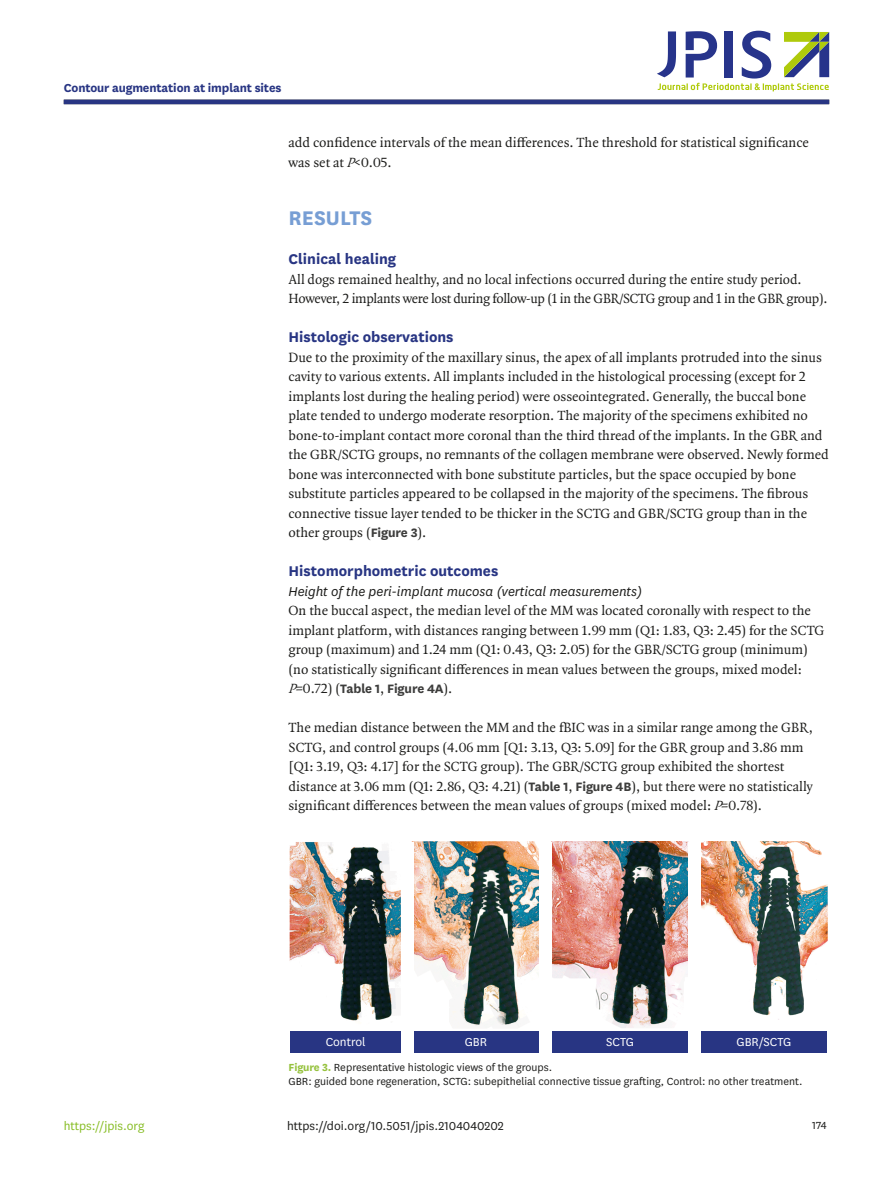
<style>
.page{position:relative;width:893px;height:1191px;background:#fff}
.page>*{position:absolute;margin:0;border:0;box-sizing:border-box;transform-origin:0 0}
.body_title1{font:700 23.1px "National";color:#779ed4}
.body_title2{font:700 16.5px "National";color:#283583}
.body_title2_stacked{font:700 16.5px "National";color:#283583}
.body_title3_stacked{font:italic 15px "National";color:#1d1d1b}
.body_p_first{font:14.25px/19.5px "Quadraat OT";color:#1d1d1b}
.body_p{font:14.25px/19.5px "Quadraat OT";color:#1d1d1b}
.doi_running_footer{font:13.5px "National";color:#1d1d1b}
.alt-title-type{font:700 13.5px "National";letter-spacing:-.01em;color:#283583}
.t1{font:13.5px "National";color:#fff}
.url{font:13.5px "National";color:#87bd25}
.fig_caption{font:12px/13.5px "National";color:#1d1d1b}
.s1{font-style:italic}
.s2{font-family:"National";font-weight:700;color:#3d3d3c}
.s3{font-weight:700;color:#96c23e}
</style>
<div class="page">
<hr style="left:64px;top:100px;width:765px;height:4px;background:#283583">
<svg style="left:657px;top:31px;width:172px;height:60px"></svg>
<img style="left:289px;top:841px;width:539px;height:187px">
<div style="left:290px;top:1031px;width:111px;height:22px;background:#283583"></div>
<div style="left:412px;top:1031px;width:128px;height:22px;background:#283583"></div>
<div style="left:552px;top:1031px;width:136px;height:22px;background:#283583"></div>
<div style="left:700px;top:1031px;width:127px;height:22px;background:#283583"></div>
<div style="left:540px;top:841px;width:12px;height:212px;background:#fff"></div>
<div style="left:688px;top:841px;width:12px;height:212px;background:#fff"></div>
<div style="left:401px;top:841px;width:13px;height:212px;background:#fff"></div>
<p class="alt-title-type" style="left:64px;top:78px;width:219px">Contour augmentation at implant sites</p>
<p class="body_p_first" style="left:289px;top:133px;width:522px">add confidence intervals of the mean differences. The threshold for statistical significance was set at <span class="s1">P</span>&lt;0.05.</p>
<p class="body_title1" style="left:289px;top:202px;width:85px">RESULTS</p>
<p class="body_title2_stacked" style="left:289px;top:247px;width:109px">Clinical healing</p>
<p class="body_p_first" style="left:289px;top:269px;width:540px">All dogs remained healthy, and no local infections occurred during the entire study period.<br>However, 2 implants were lost during follow-up (1 in the GBR/SCTG group and 1 in the GBR group).</p>
<p class="body_title2" style="left:289px;top:325px;width:167px">Histologic observations</p>
<p class="body_p_first" style="left:289px;top:347px;width:542px">Due to the proximity of the maxillary sinus, the apex of all implants protruded into the sinus cavity to various extents. All implants included in the histological processing (except for 2 implants lost during the healing period) were osseointegrated. Generally, the buccal bone plate tended to undergo moderate resorption. The majority of the specimens exhibited no bone-to-implant contact more coronal than the third thread of the implants. In the GBR and the GBR/SCTG groups, no remnants of the collagen membrane were observed. Newly formed bone was interconnected with bone substitute particles, but the space occupied by bone substitute particles appeared to be collapsed in the majority of the specimens. The fibrous connective tissue layer tended to be thicker in the SCTG and GBR/SCTG group than in the other groups (<span class="s2">Figure 3</span>).</p>
<p class="body_title2" style="left:289px;top:559px;width:211px">Histomorphometric outcomes</p>
<p class="body_title3_stacked" style="left:289px;top:582px;width:355px">Height of the peri-implant mucosa (vertical measurements)</p>
<p class="body_p_first" style="left:289px;top:601px;width:537px">On the buccal aspect, the median level of the MM was located coronally with respect to the implant platform, with distances ranging between 1.99 mm (Q1: 1.83, Q3: 2.45) for the SCTG group (maximum) and 1.24 mm (Q1: 0.43, Q3: 2.05) for the GBR/SCTG group (minimum) (no statistically significant differences in mean values between the groups, mixed model:<br><span class="s1">P</span>=0.72) (<span class="s2">Table 1</span>, <span class="s2">Figure 4A</span>).</p>
<p class="body_p" style="left:289px;top:718px;width:526px">The median distance between the MM and the fBIC was in a similar range among the GBR, SCTG, and control groups (4.06 mm [Q1: 3.13, Q3: 5.09] for the GBR group and 3.86 mm [Q1: 3.19, Q3: 4.17] for the SCTG group). The GBR/SCTG group exhibited the shortest distance at 3.06 mm (Q1: 2.86, Q3: 4.21) (<span class="s2">Table 1</span>, <span class="s2">Figure 4B</span>), but there were no statistically significant differences between the mean values of groups (mixed model: <span class="s1">P</span>=0.78).</p>
<p class="t1" style="left:326px;top:1033px;width:41px">Control</p>
<p class="t1" style="left:465px;top:1033px;width:24px">GBR</p>
<p class="t1" style="left:606px;top:1033px;width:29px">SCTG</p>
<p class="t1" style="left:736px;top:1033px;width:56px">GBR/SCTG</p>
<p class="fig_caption" style="left:289px;top:1060px;width:515px"><span class="s3">Figure 3.</span> Representative histologic views of the groups.<br>GBR: guided bone regeneration, SCTG: subepithelial connective tissue grafting, Control: no other treatment.</p>
<p class="doi_running_footer" style="left:287px;top:1116px;width:218px">https://doi.org/10.5051/jpis.2104040202</p>
<p class="url" style="left:64px;top:1116px;width:82px">https://jpis.org</p>
<p class="fig_caption" style="left:812px;top:1118px;width:16px">174</p>
</div>
